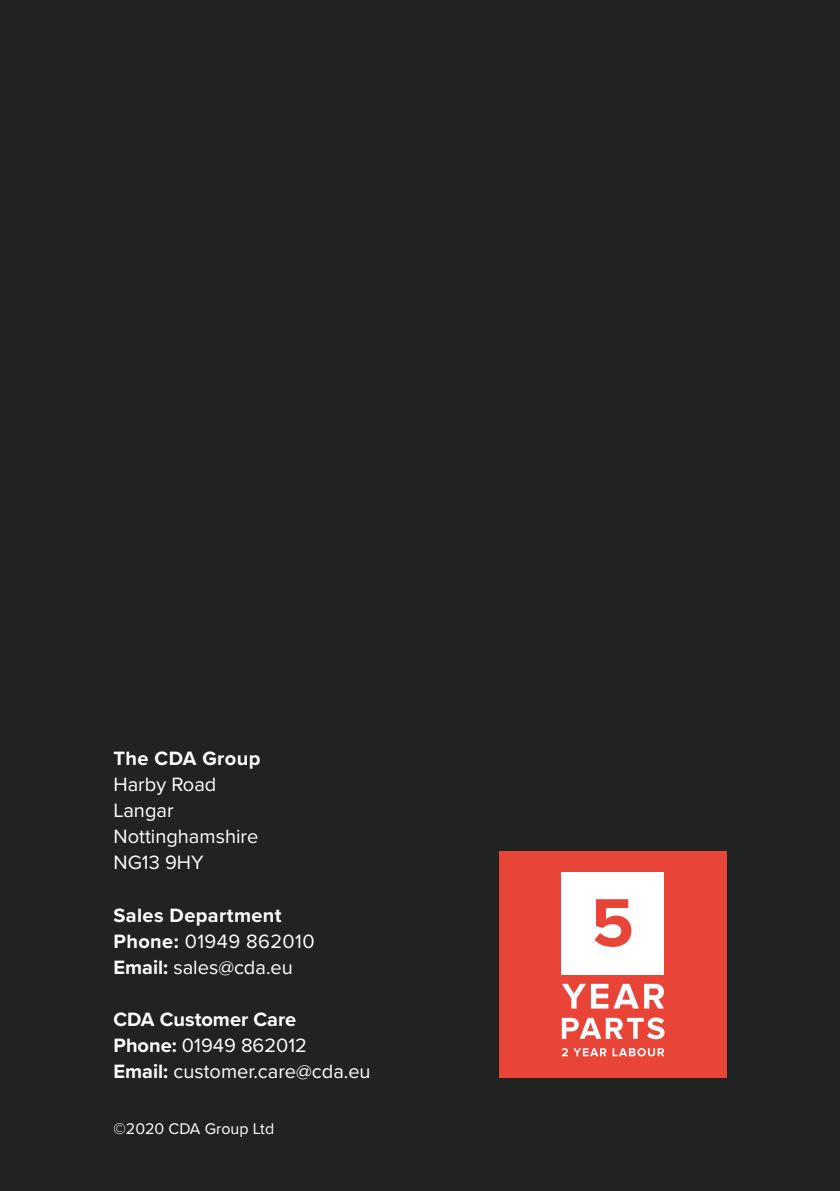
<style>
.page{position:relative;width:840px;height:1191px;background:#fff}
.page>*{position:absolute;margin:0;border:0;box-sizing:border-box;transform-origin:0 0}
.t1{font:20px/26px "Proxima Nova";color:#fff}
.t2{font:700 20px/26px "Proxima Nova";letter-spacing:.02em;color:#fff}
.t3{font:16px "Proxima Nova";color:#fff}
.s1{font-weight:400}
.s2{font-weight:700}
</style>
<div class="page">
<div style="left:0;top:0;width:839px;height:1191px;background:#212222"></div>
<div style="left:499px;top:850px;width:227px;height:227px;background:#e84438"></div>
<svg style="left:562px;top:983px;width:101px;height:25px"></svg>
<div style="left:561px;top:872px;width:102px;height:102px;background:#fff"></div>
<svg style="left:594px;top:899px;width:37px;height:48px"></svg>
<svg style="left:561px;top:1017px;width:103px;height:22px"></svg>
<svg style="left:561px;top:1048px;width:6px;height:8px"></svg>
<svg style="left:573px;top:1048px;width:33px;height:8px"></svg>
<svg style="left:612px;top:1048px;width:51px;height:8px"></svg>
<p class="t2" style="left:113px;top:745px;width:148px">The CDA Group</p>
<p class="t1" style="left:113px;top:771px;width:146px">Harby Road<br>Langar<br>Nottinghamshire<br>NG13 9HY</p>
<p class="t2" style="left:113px;top:901px;width:202px">Sales Department<br>Phone: <span class="s1">01949 862010<br></span>Email: <span class="s1">sales@cda.eu</span></p>
<p class="t1" style="left:113px;top:1005px;width:258px"><span class="s2">CDA Customer Care<br>Phone:</span> 01949 862012<br><span class="s2">Email:</span> customer.care@cda.eu</p>
<p class="t3" style="left:113px;top:1117px;width:162px">©2020 CDA Group Ltd</p>
</div>
